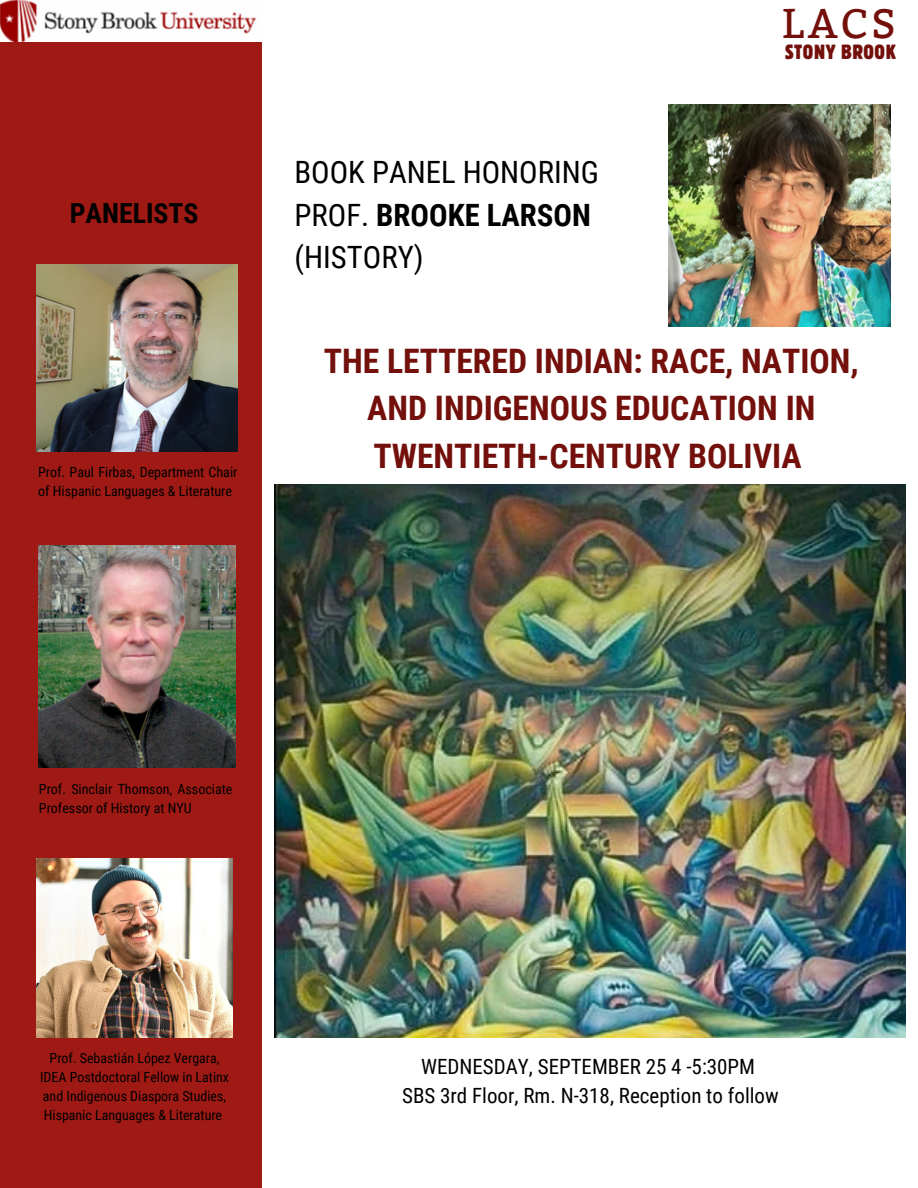
<style>
.page{position:relative;width:918px;height:1188px;background:#fff}
.page>*{position:absolute;margin:0;border:0;box-sizing:border-box;transform-origin:0 0}
.t1{font:41.55px "Bitter";color:#73100b}
.t2{font:700 33.75px/47.2px "Roboto Condensed";color:#73100b;text-align:center}
.t3{font:30.75px/42.8px "Roboto Condensed";color:#000}
.t4{font:700 27.75px "Roboto Condensed";color:#000}
.t5{font:21px/29.2px "Roboto Condensed";color:#000;text-align:center}
.t6{font:condensed 20.4px "Block W1 G";letter-spacing:.025em;color:#73100b}
.t7{font:13.95px/19.2px "Roboto Condensed";color:#000}
.s1{font-weight:700}
</style>
<div class="page">
<div style="left:0;top:0;width:262px;height:1188px;background:#9f1a14"></div>
<img style="left:669px;top:105px;width:221px;height:221px">
<img style="left:37px;top:264px;width:201px;height:187px">
<img style="left:37px;top:859px;width:196px;height:179px">
<img style="left:38px;top:545px;width:197px;height:223px">
<img style="left:274px;top:484px;width:632px;height:554px">
<img style="left:0;top:0;width:262px;height:42px">
<h4 class="t4" style="left:70px;top:198px;width:130px">PANELISTS</h4>
<h1 class="t7" style="left:38px;top:462px;width:201px">Prof. Paul Firbas, Department Chair of Hispanic Languages &amp; Literature</h1>
<p class="t3" style="left:295px;top:151px;width:306px">BOOK PANEL HONORING<br>PROF. <span class="s1">BROOKE LARSON </span>(HISTORY)</p>
<h5 class="t1" style="left:782px;top:0;width:115px">LACS</h5>
<h5 class="t6" style="left:785px;top:38px;width:112px">STONY BROOK</h5>
<p class="t2" style="left:324px;top:338px;width:536px">THE LETTERED INDIAN: RACE, NATION,<br>AND INDIGENOUS EDUCATION IN<br>TWENTIETH-CENTURY BOLIVIA</p>
<p class="t7" style="left:39px;top:779px;width:195px">Prof. Sinclair Thomson, Associate<br>Professor of History at NYU</p>
<p class="t7" style="left:40px;top:1049px;width:190px;text-align:center">Prof. Sebastián López Vergara, IDEA Postdoctoral Fellow in Latinx and Indigenous Diaspora Studies, Hispanic Languages &amp; Literature</p>
<h2 class="t5" style="left:402px;top:1052px;width:378px">WEDNESDAY, SEPTEMBER 25 4 -5:30PM<br>SBS 3rd Floor, Rm. N-318, Reception to follow</h2>
</div>
